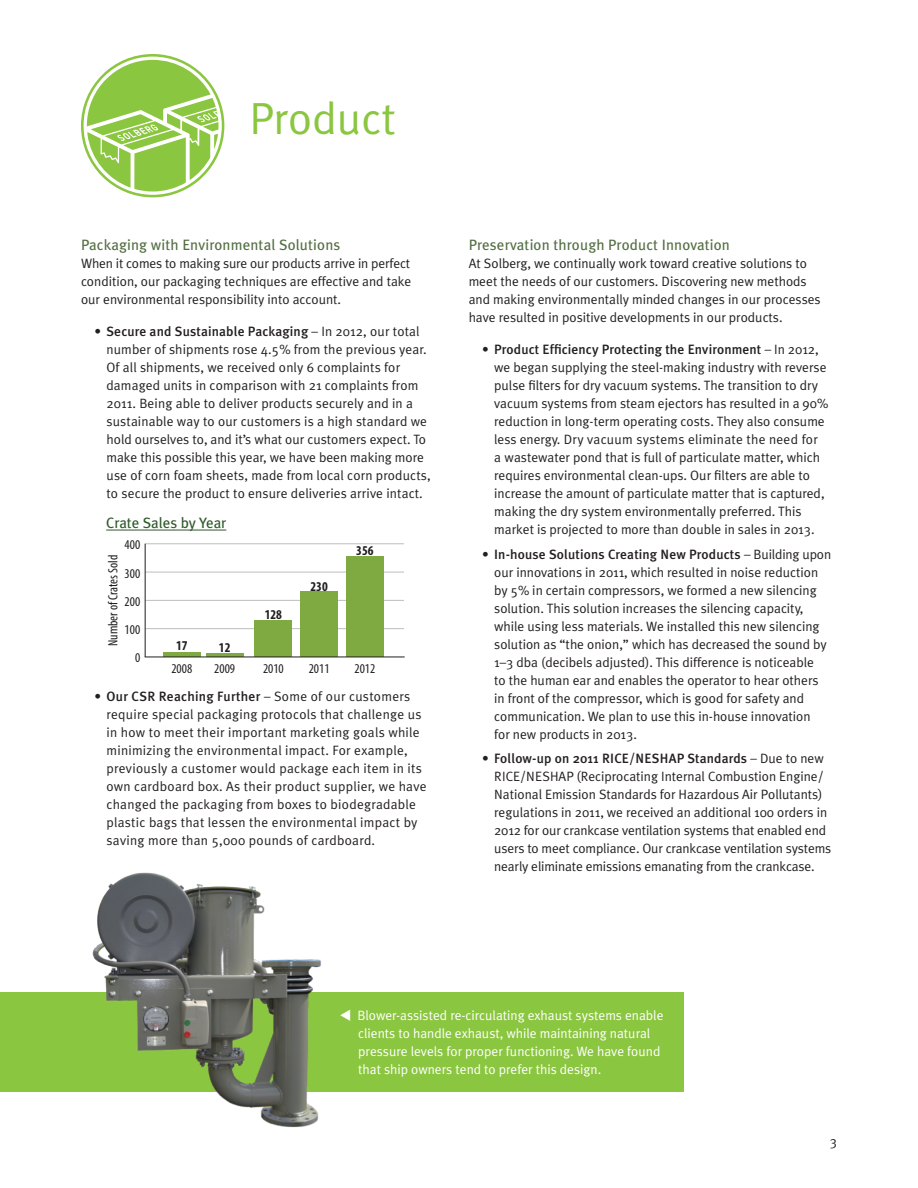
<style>
.page{position:relative;width:918px;height:1188px;background:#fff}
.page>*{position:absolute;margin:0;border:0;box-sizing:border-box;transform-origin:0 0}
.t1{font:45px "Meta Plus Normal";color:#8bc640}
.Paragraph_Headings{font:15px "Meta Plus";letter-spacing:.01em;color:#546f44}
.t2{font:15px "Meta Plus";color:#2f5b2b}
.body_copy{font:13.5px/18px "Meta Plus Normal";color:#231f20}
.body_copy-2{font:13.5px/18px "Meta Plus Normal";letter-spacing:.02em;color:#231f20}
.body_copy-3{font:13.5px/18px "Meta Plus Normal";color:#fff}
.t3{font:condensed 13.5px "Myriad Pro";color:#211e1e}
.t4{font:700 condensed 13.5px "Myriad Pro";color:#211e1e}
.s1{font-family:"Meta Plus";font-weight:500}
</style>
<div class="page">
<svg style="left:81px;top:54px;width:143px;height:143px"></svg>
<div style="left:0;top:992px;width:684px;height:100px;background:#8bc640"></div>
<hr style="left:145px;top:628px;width:259px;height:1px;background:#bcbdc0">
<hr style="left:145px;top:600px;width:259px;height:1px;background:#bcbdc0">
<hr style="left:145px;top:572px;width:259px;height:1px;background:#bcbdc0">
<hr style="left:145px;top:544px;width:259px;height:1px;background:#bcbdc0">
<div style="left:346px;top:556px;width:38px;height:101px;background:#7faa42"></div>
<div style="left:300px;top:592px;width:38px;height:65px;background:#7faa42"></div>
<div style="left:255px;top:621px;width:37px;height:36px;background:#7faa42"></div>
<div style="left:163px;top:652px;width:38px;height:5px;background:#7faa42"></div>
<hr style="left:106px;top:530px;width:120px;height:1px;background:#2f5b2b">
<hr style="left:206px;top:654px;width:38px;height:3px;background:#7faa42">
<hr style="left:145px;top:657px;width:260px;height:1px;background:#231f20">
<hr style="left:145px;top:544px;width:1px;height:113px;background:#231f20">
<img style="left:92px;top:872px;width:229px;height:256px">
<p class="t1" style="left:249px;top:92px;width:148px">Product</p>
<p class="Paragraph_Headings" style="left:81px;top:236px;width:261px">Packaging with Environmental Solutions</p>
<p class="body_copy" style="left:81px;top:254px;width:332px;text-align:justify">When it comes to making sure our products arrive in perfect condition, our packaging techniques are effective and take our environmental responsibility into account.</p>
<p class="body_copy" style="left:106px;top:322px;width:326px;text-indent:-12px"><span class="s1">• Secure and Sustainable Packaging</span> – In 2012, our total number of shipments rose 4.5% from the previous year.<br>Of all shipments, we received only 6 complaints for damaged units in comparison with 21 complaints from 2011. Being able to deliver products securely and in a sustainable way to our customers is a high standard we hold ourselves to, and it’s what our customers expect. To make this possible this year, we have been making more use of corn foam sheets, made from local corn products, to secure the product to ensure deliveries arrive intact.</p>
<p class="t2" style="left:106px;top:514px;width:122px">Crate Sales by Year</p>
<p class="t3" style="left:125px;top:537px;width:17px">400</p>
<p class="t4" style="left:356px;top:542px;width:19px">356</p>
<p class="t3" style="left:105px;top:646px;width:93px;rotate:-90deg">Number of Crates Sold</p>
<p class="t3" style="left:125px;top:565px;width:17px">300</p>
<p class="t4" style="left:311px;top:578px;width:19px">230</p>
<p class="t3" style="left:125px;top:593px;width:17px">200</p>
<p class="t4" style="left:265px;top:606px;width:19px">128</p>
<p class="t3" style="left:125px;top:622px;width:17px">100</p>
<p class="t4" style="left:176px;top:637px;width:13px">17</p>
<p class="t4" style="left:219px;top:639px;width:13px">12</p>
<p class="t3" style="left:171px;top:660px;width:22px">2008</p>
<p class="t3" style="left:214px;top:660px;width:22px">2009</p>
<p class="t3" style="left:263px;top:660px;width:22px">2010</p>
<p class="t3" style="left:309px;top:660px;width:22px">2011</p>
<p class="t3" style="left:355px;top:660px;width:22px">2012</p>
<p class="t3" style="left:135px;top:650px;width:7px">0</p>
<p class="body_copy-2" style="left:106px;top:687px;width:322px;text-indent:-12px"><span class="s1">• Our CSR Reaching Further</span> – Some of our customers require special packaging protocols that challenge us in how to meet their important marketing goals while minimizing the environmental impact. For example, previously a customer would package each item in its own cardboard box. As their product supplier, we have changed the packaging from boxes to biodegradable plastic bags that lessen the environmental impact by saving more than 5,000 pounds of cardboard.</p>
<p class="Paragraph_Headings" style="left:469px;top:236px;width:263px">Preservation through Product Innovation</p>
<p class="body_copy" style="left:469px;top:254px;width:354px">At Solberg, we continually work toward creative solutions to meet the needs of our customers. Discovering new methods and making environmentally minded changes in our processes have resulted in positive developments in our products.</p>
<p class="body_copy" style="left:494px;top:340px;width:336px;text-indent:-12px"><span class="s1">• Product Efficiency Protecting the Environment</span> – In 2012, we began supplying the steel-making industry with reverse pulse filters for dry vacuum systems. The transition to dry vacuum systems from steam ejectors has resulted in a 90% reduction in long-term operating costs. They also consume less energy. Dry vacuum systems eliminate the need for<br>a wastewater pond that is full of particulate matter, which requires environmental clean-ups. Our filters are able to increase the amount of particulate matter that is captured, making the dry system environmentally preferred. This market is projected to more than double in sales in 2013.</p>
<p class="body_copy" style="left:494px;top:545px;width:338px;text-indent:-12px"><span class="s1">• In-house Solutions Creating New Products</span> – Building upon our innovations in 2011, which resulted in noise reduction by 5% in certain compressors, we formed a new silencing solution. This solution increases the silencing capacity, while using less materials. We installed this new silencing solution as “the onion,” which has decreased the sound by 1–3 dba (decibels adjusted). This difference is noticeable<br>to the human ear and enables the operator to hear others in front of the compressor, which is good for safety and communication. We plan to use this in-house innovation<br>for new products in 2013.</p>
<p class="body_copy" style="left:494px;top:749px;width:339px;text-indent:-12px"><span class="s1">• Follow-up on 2011 RICE/NESHAP Standards</span> – Due to new RICE/NESHAP (Reciprocating Internal Combustion Engine/ National Emission Standards for Hazardous Air Pollutants) regulations in 2011, we received an additional 100 orders in 2012 for our crankcase ventilation systems that enabled end users to meet compliance. Our crankcase ventilation systems nearly eliminate emissions emanating from the crankcase.</p>
<p class="body_copy-3" style="left:358px;top:1006px;width:307px;text-indent:-19px">▼ Blower-assisted re-circulating exhaust systems enable clients to handle exhaust, while maintaining natural pressure levels for proper functioning. We have found that ship owners tend to prefer this design.</p>
<p class="body_copy" style="left:830px;top:1132px;width:9px">3</p>
</div>
